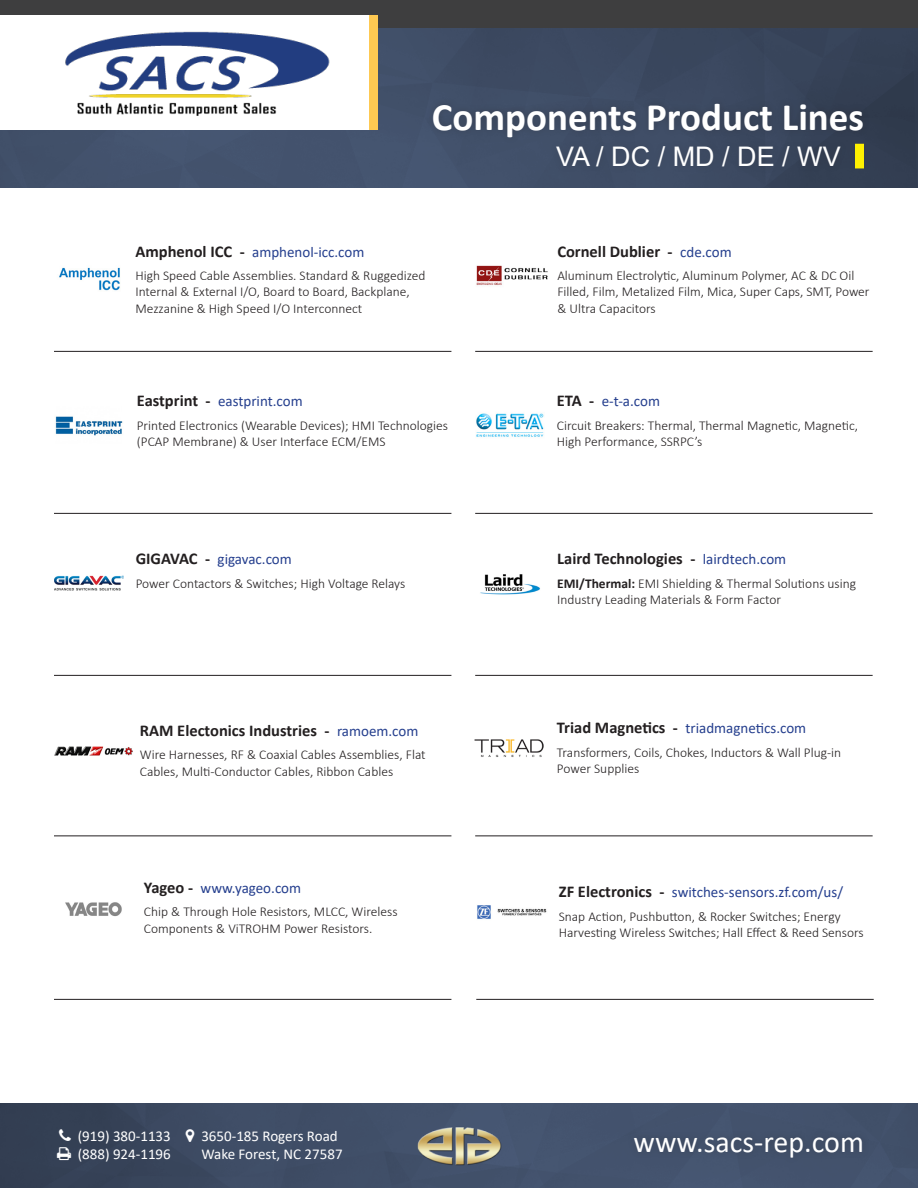
<style>
.page{position:relative;width:918px;height:1188px;background:#fff}
.page>*{position:absolute;margin:0;border:0;box-sizing:border-box;transform-origin:0 0}
.t1{font:700 39px "Calibri";color:#fff}
.t2{font:30px "Calibri";color:#fff}
.t3{font:27px "Arial";color:#fff}
.t4{font:700 16.5px "Calibri";color:#231f20}
.t5{font:15px "Calibri";color:#253f8e}
.t6{font:15px "Calibri";color:#fff}
.t7{font:300 13.5px/16.2px "Calibri";color:#231f20}
.s1{font-weight:700;font-size:16.5px;color:#231f20}
.s2{font-weight:400;font-size:15px;color:#253f8e}
.s3{font-weight:700}
</style>
<div class="page">
<img style="left:0;top:28px;width:918px;height:160px">
<img style="left:0;top:1103px;width:918px;height:85px">
<div style="left:627px;top:1130px;width:243px;height:34px;background:#415069"></div>
<img style="left:415px;top:1123px;width:88px;height:43px">
<div style="left:0;top:0;width:918px;height:28px;background:#3e3e3f"></div>
<div style="left:363px;top:15px;width:15px;height:115px;background:#fec952"></div>
<div style="left:0;top:15px;width:369px;height:115px;background:#fff"></div>
<img style="left:65px;top:31px;width:265px;height:85px">
<div style="left:426px;top:96px;width:444px;height:48px;background:#231f20;opacity:.26"></div>
<div style="left:550px;top:139px;width:297px;height:35px;background:#231f20;opacity:.19"></div>
<div style="left:855px;top:144px;width:9px;height:24px;background:#fff101"></div>
<hr style="left:475px;top:351px;width:398px;height:1px;background:#231f20">
<hr style="left:475px;top:513px;width:398px;height:1px;background:#231f20">
<hr style="left:475px;top:675px;width:398px;height:1px;background:#231f20">
<hr style="left:475px;top:836px;width:398px;height:1px;background:#231f20">
<hr style="left:54px;top:351px;width:397px;height:1px;background:#231f20">
<hr style="left:54px;top:513px;width:397px;height:1px;background:#231f20">
<hr style="left:54px;top:675px;width:397px;height:1px;background:#231f20">
<hr style="left:54px;top:836px;width:397px;height:1px;background:#231f20">
<hr style="left:54px;top:999px;width:397px;height:1px;background:#231f20">
<img style="left:476px;top:413px;width:68px;height:24px">
<img style="left:54px;top:575px;width:69px;height:16px">
<img style="left:477px;top:905px;width:70px;height:14px">
<img style="left:55px;top:416px;width:68px;height:20px">
<img style="left:480px;top:574px;width:60px;height:21px">
<img style="left:474px;top:739px;width:69px;height:18px">
<img style="left:59px;top:267px;width:61px;height:24px">
<img style="left:476px;top:265px;width:72px;height:21px">
<img style="left:65px;top:902px;width:57px;height:15px">
<img style="left:54px;top:746px;width:79px;height:10px">
<hr style="left:476px;top:999px;width:398px;height:1px;background:#231f20">
<svg style="left:57px;top:1147px;width:14px;height:13px"></svg>
<svg style="left:59px;top:1129px;width:12px;height:12px"></svg>
<svg style="left:186px;top:1129px;width:9px;height:13px"></svg>
<p class="t1" style="left:432px;top:89px;width:434px">Components Product Lines</p>
<p class="t3" style="left:556px;top:138px;width:286px">VA / DC / MD / DE / WV</p>
<p class="t5" style="left:135px;top:241px;width:231px"><span class="s1">Amphenol ICC -</span> amphenol-icc.com</p>
<p class="t7" style="left:135px;top:267px;width:292px">High Speed Cable Assemblies. Standard &amp; Ruggedized<br>Internal &amp; External I/O, Board to Board, Backplane,<br>Mezzanine &amp; High Speed I/O Interconnect</p>
<p class="t4" style="left:557px;top:239px;width:176px">Cornell Dublier - <span class="s2">cde.com</span></p>
<p class="t7" style="left:557px;top:267px;width:314px">Aluminum Electrolytic, Aluminum Polymer, AC &amp; DC Oil<br>Filled, Film, Metalized Film, Mica, Super Caps, SMT, Power &amp; Ultra Capacitors</p>
<p class="t5" style="left:137px;top:391px;width:167px"><span class="s1">Eastprint -</span> eastprint.com</p>
<p class="t7" style="left:137px;top:417px;width:313px">Printed Electronics (Wearable Devices); HMI Technologies (PCAP Membrane) &amp; User Interface ECM/EMS</p>
<p class="t5" style="left:136px;top:549px;width:158px"><span class="s1">GIGAVAC -</span> gigavac.com</p>
<p class="t7" style="left:136px;top:575px;width:271px">Power Contactors &amp; Switches; High Voltage Relays</p>
<p class="t4" style="left:140px;top:718px;width:280px">RAM Electonics Industries - <span class="s2">ramoem.com</span></p>
<p class="t7" style="left:140px;top:747px;width:287px">Wire Harnesses, RF &amp; Coaxial Cables Assemblies, Flat<br>Cables, Multi-Conductor Cables, Ribbon Cables</p>
<p class="t5" style="left:144px;top:877px;width:159px"><span class="s1">Yageo -</span> www.yageo.com</p>
<p class="t7" style="left:144px;top:904px;width:255px">Chip &amp; Through Hole Resistors, MLCC, Wireless<br>Components &amp; ViTROHM Power Resistors.</p>
<p class="t5" style="left:557px;top:391px;width:105px"><span class="s1">ETA -</span> e-t-a.com</p>
<p class="t7" style="left:557px;top:417px;width:303px">Circuit Breakers: Thermal, Thermal Magnetic, Magnetic,<br>High Performance, SSRPC’s</p>
<p class="t4" style="left:557px;top:547px;width:231px">Laird Technologies - <span class="s2">lairdtech.com</span></p>
<p class="t7" style="left:557px;top:575px;width:300px"><span class="s3">EMI/Thermal:</span> EMI Shielding &amp; Thermal Solutions using<br>Industry Leading Materials &amp; Form Factor</p>
<p class="t5" style="left:557px;top:718px;width:251px"><span class="s1">Triad Magnetics -</span> triadmagnetics.com</p>
<p class="t7" style="left:557px;top:744px;width:286px">Transformers, Coils, Chokes, Inductors &amp; Wall Plug-in<br>Power Supplies</p>
<p class="t5" style="left:559px;top:882px;width:286px"><span class="s1">ZF Electronics -</span> switches-sensors.zf.com/us/</p>
<p class="t7" style="left:559px;top:908px;width:307px">Snap Action, Pushbutton, &amp; Rocker Switches; Energy<br>Harvesting Wireless Switches; Hall Effect &amp; Reed Sensors</p>
<p class="t6" style="left:78px;top:1126px;width:95px">(919) 380-1133</p>
<p class="t6" style="left:78px;top:1144px;width:95px">(888) 924-1196</p>
<p class="t6" style="left:201px;top:1126px;width:138px">3650-185 Rogers Road</p>
<p class="t6" style="left:201px;top:1144px;width:143px">Wake Forest, NC 27587</p>
<h2 class="t2" style="left:634px;top:1121px;width:232px">www.sacs-rep.com</h2>
</div>
